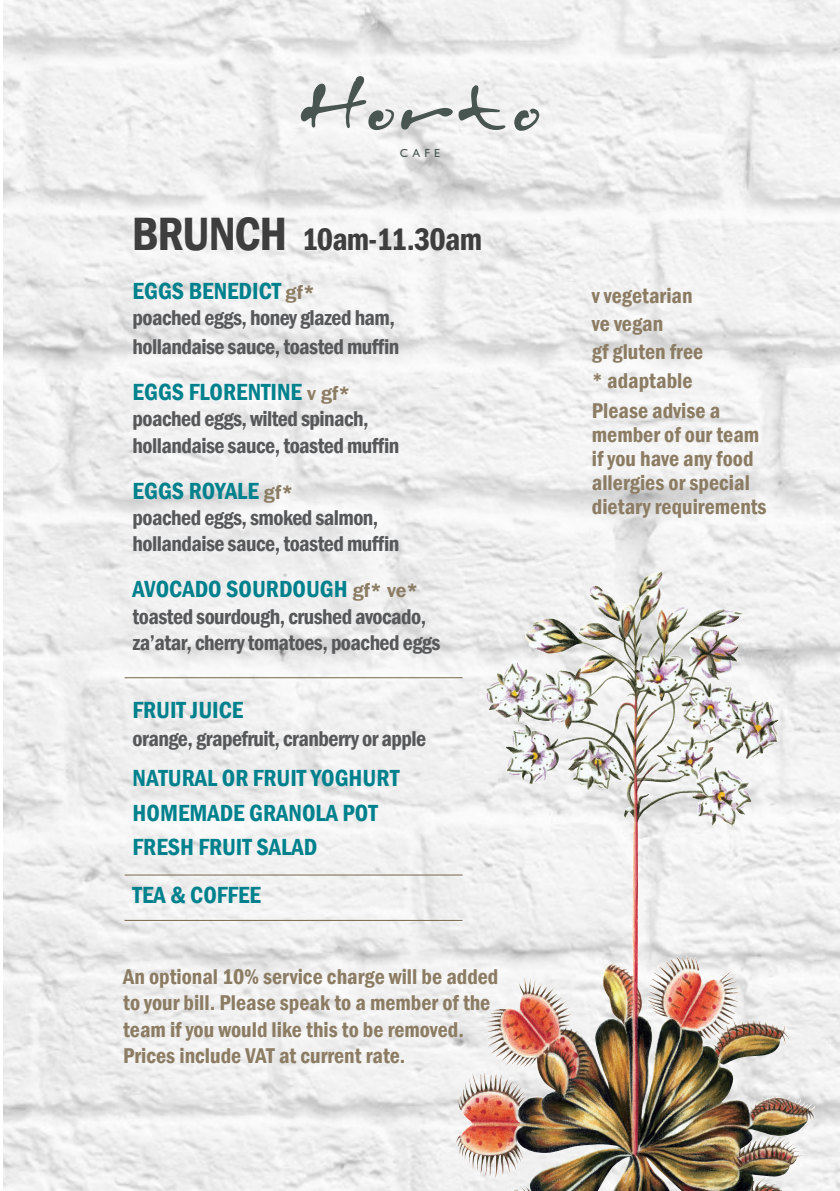
<style>
.page{position:relative;width:840px;height:1191px;background:#fff}
.page>*{position:absolute;margin:0;border:0;box-sizing:border-box;transform-origin:0 0}
.t1{font:600 condensed 32px "Franklin Gothic";letter-spacing:-.025em;color:#3e3e3f}
.t2{font:600 condensed 24px "Franklin Gothic";color:#00818d}
.t3{font:600 condensed 22px/26.4px "Franklin Gothic";letter-spacing:-.025em;color:#57585a}
.t4{font:600 condensed 22px/24px "Franklin Gothic";color:#8c7c63}
.t5{font:11.8px "Gill Sans";color:#495550}
.s1{font-size:48px}
.s2{font-stretch:normal;font-size:20px;color:#8c7c63}
</style>
<div class="page">
<img style="left:3px;top:0;width:836px;height:1191px">
<img style="left:524px;top:572px;width:129px;height:115px">
<svg style="left:400px;top:85px;width:105px;height:45px"></svg>
<svg style="left:300px;top:76px;width:94px;height:55px"></svg>
<svg style="left:514px;top:109px;width:25px;height:22px"></svg>
<hr style="left:124px;top:874px;width:338px;height:1px;background:#78674a">
<hr style="left:124px;top:920px;width:338px;height:1px;background:#78674a">
<hr style="left:124px;top:677px;width:338px;height:1px;background:#78674a">
<p class="t5" style="left:399px;top:146px;width:42px">CAFE</p>
<p class="t1" style="left:132px;top:218px;width:351px"><span class="s1">BRUNCH</span> 10am-11.30am</p>
<p class="t2" style="left:132px;top:275px;width:184px">EGGS BENEDICT <span class="s2">gf*</span></p>
<p class="t3" style="left:132px;top:303px;width:268px;line-height:28.8px">poached eggs, honey glazed ham, hollandaise sauce, toasted muffin</p>
<p class="t2" style="left:132px;top:376px;width:219px">EGGS FLORENTINE <span class="s2">v gf*</span></p>
<p class="t3" style="left:132px;top:405px;width:268px">poached eggs, wilted spinach, hollandaise sauce, toasted muffin</p>
<p class="t2" style="left:132px;top:474px;width:162px">EGGS ROYALE <span class="s2">gf*</span></p>
<p class="t3" style="left:132px;top:504px;width:268px">poached eggs, smoked salmon, hollandaise sauce, toasted muffin</p>
<p class="t2" style="left:132px;top:573px;width:287px">AVOCADO SOURDOUGH <span class="s2">gf* ve*</span></p>
<p class="t3" style="left:132px;top:603px;width:309px">toasted sourdough, crushed avocado, za’atar, cherry tomatoes, poached eggs</p>
<p class="t2" style="left:132px;top:694px;width:112px">FRUIT JUICE</p>
<p class="t3" style="left:132px;top:725px;width:295px">orange, grapefruit, cranberry or apple</p>
<p class="t2" style="left:132px;top:762px;width:268px">NATURAL OR FRUIT YOGHURT</p>
<p class="t2" style="left:132px;top:796px;width:247px">HOMEMADE GRANOLA POT</p>
<p class="t2" style="left:132px;top:831px;width:186px">FRESH FRUIT SALAD</p>
<p class="t2" style="left:132px;top:879px;width:130px">TEA &amp; COFFEE</p>
<p class="t4" style="left:123px;top:963px;width:376px;line-height:26.4px">An optional 10% service charge will be added to your bill. Please speak to a member of the team if you would like this to be removed.<br>Prices include VAT at current rate.</p>
<p class="t4" style="left:591px;top:283px;width:102px">v vegetarian</p>
<p class="t4" style="left:591px;top:311px;width:73px">ve vegan</p>
<p class="t4" style="left:591px;top:339px;width:113px">gf gluten free</p>
<p class="t4" style="left:591px;top:368px;width:102px">* adaptable</p>
<p class="t4" style="left:591px;top:398px;width:176px">Please advise a member of our team if you have any food allergies or special dietary requirements</p>
</div>
